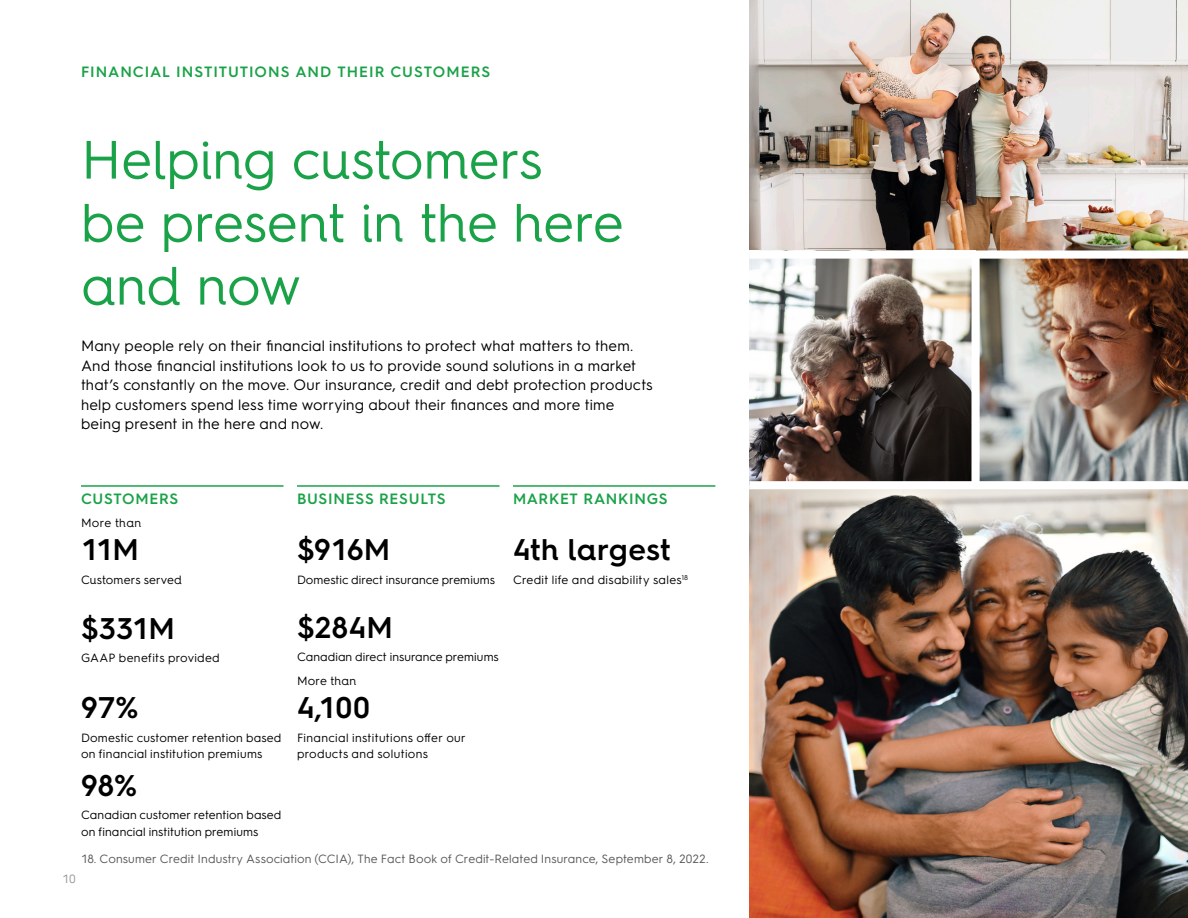
<style>
.page{position:relative;width:1188px;height:918px;background:#fff}
.page>*{position:absolute;margin:0;border:0;box-sizing:border-box;transform-origin:0 0}
.Header_-_AR{font:54px/63px "Hurme Geometric Sans 4";letter-spacing:-.005em;color:#1aa248}
.HN_-_Bold_28_32_LEAF{font:600 30px "Hurme Geometric Sans 4";color:#000}
.t1{font:15px/19.5px "Hurme Geometric Sans 3";letter-spacing:.01em;color:#000}
.t2{font:600 15px "Hurme Geometric Sans 4";letter-spacing:.055em;color:#1aa248}
.HN_-_Bold_28_32_LEAF-2{font:12px/16.5px "Hurme Geometric Sans 4";letter-spacing:.015em;color:#000}
.D1__-_Reg_8_9_SLATE{font:12px "Hurme Geometric Sans 3";letter-spacing:.01em;color:#57585a}
.D1__-_Reg_8_9_SLATE-2{font:12px "Hurme Geometric Sans 3";color:#939598}
</style>
<div class="page">
<img style="left:749px;top:0;width:439px;height:250px">
<img style="left:980px;top:259px;width:208px;height:222px">
<img style="left:749px;top:259px;width:223px;height:222px">
<img style="left:749px;top:489px;width:439px;height:429px">
<hr style="left:297px;top:485px;width:203px;height:2px;background:#1aa248">
<hr style="left:81px;top:485px;width:203px;height:2px;background:#1aa248">
<hr style="left:513px;top:485px;width:202px;height:2px;background:#1aa248">
<p class="t2" style="left:81px;top:61px;width:411px">FINANCIAL INSTITUTIONS AND THEIR CUSTOMERS</p>
<p class="Header_-_AR" style="left:81px;top:127px;width:544px">Helping customers<br>be present in the here and now</p>
<p class="t1" style="left:81px;top:335px;width:573px">Many people rely on their financial institutions to protect what matters to them.<br>And those financial institutions look to us to provide sound solutions in a market that’s constantly on the move. Our insurance, credit and debt protection products help customers spend less time worrying about their finances and more time being present in the here and now.</p>
<p class="t2" style="left:81px;top:488px;width:99px">CUSTOMERS</p>
<p class="t2" style="left:297px;top:488px;width:150px">BUSINESS RESULTS</p>
<p class="t2" style="left:513px;top:488px;width:156px">MARKET RANKINGS</p>
<p class="HN_-_Bold_28_32_LEAF-2" style="left:81px;top:514px;width:62px">More than</p>
<p class="HN_-_Bold_28_32_LEAF" style="left:81px;top:529px;width:59px">11M</p>
<p class="HN_-_Bold_28_32_LEAF-2" style="left:81px;top:571px;width:103px">Customers served</p>
<p class="HN_-_Bold_28_32_LEAF" style="left:297px;top:529px;width:95px">$916M</p>
<p class="HN_-_Bold_28_32_LEAF-2" style="left:297px;top:571px;width:200px">Domestic direct insurance premiums</p>
<p class="HN_-_Bold_28_32_LEAF" style="left:513px;top:529px;width:159px">4th largest</p>
<p class="HN_-_Bold_28_32_LEAF-2" style="left:513px;top:571px;width:177px">Credit life and disability sales<sup>18</sup></p>
<p class="HN_-_Bold_28_32_LEAF" style="left:81px;top:607px;width:96px">$331M</p>
<p class="HN_-_Bold_28_32_LEAF-2" style="left:81px;top:649px;width:140px">GAAP benefits provided</p>
<p class="HN_-_Bold_28_32_LEAF" style="left:81px;top:687px;width:59px">97%</p>
<p class="HN_-_Bold_28_32_LEAF-2" style="left:81px;top:729px;width:202px">Domestic customer retention based on financial institution premiums</p>
<p class="HN_-_Bold_28_32_LEAF" style="left:297px;top:606px;width:97px">$284M</p>
<p class="HN_-_Bold_28_32_LEAF-2" style="left:297px;top:648px;width:203px">Canadian direct insurance premiums</p>
<p class="HN_-_Bold_28_32_LEAF-2" style="left:297px;top:673px;width:61px">More than</p>
<p class="HN_-_Bold_28_32_LEAF" style="left:297px;top:687px;width:75px">4,100</p>
<p class="HN_-_Bold_28_32_LEAF-2" style="left:297px;top:729px;width:170px">Financial institutions offer our products and solutions</p>
<p class="HN_-_Bold_28_32_LEAF" style="left:81px;top:764px;width:58px">98%</p>
<p class="HN_-_Bold_28_32_LEAF-2" style="left:81px;top:806px;width:202px">Canadian customer retention based on financial institution premiums</p>
<p class="D1__-_Reg_8_9_SLATE" style="left:81px;top:851px;width:629px">18. Consumer Credit Industry Association (CCIA), The Fact Book of Credit-Related Insurance, September 8, 2022.</p>
<p class="D1__-_Reg_8_9_SLATE-2" style="left:63px;top:870px;width:15px">10</p>
</div>
